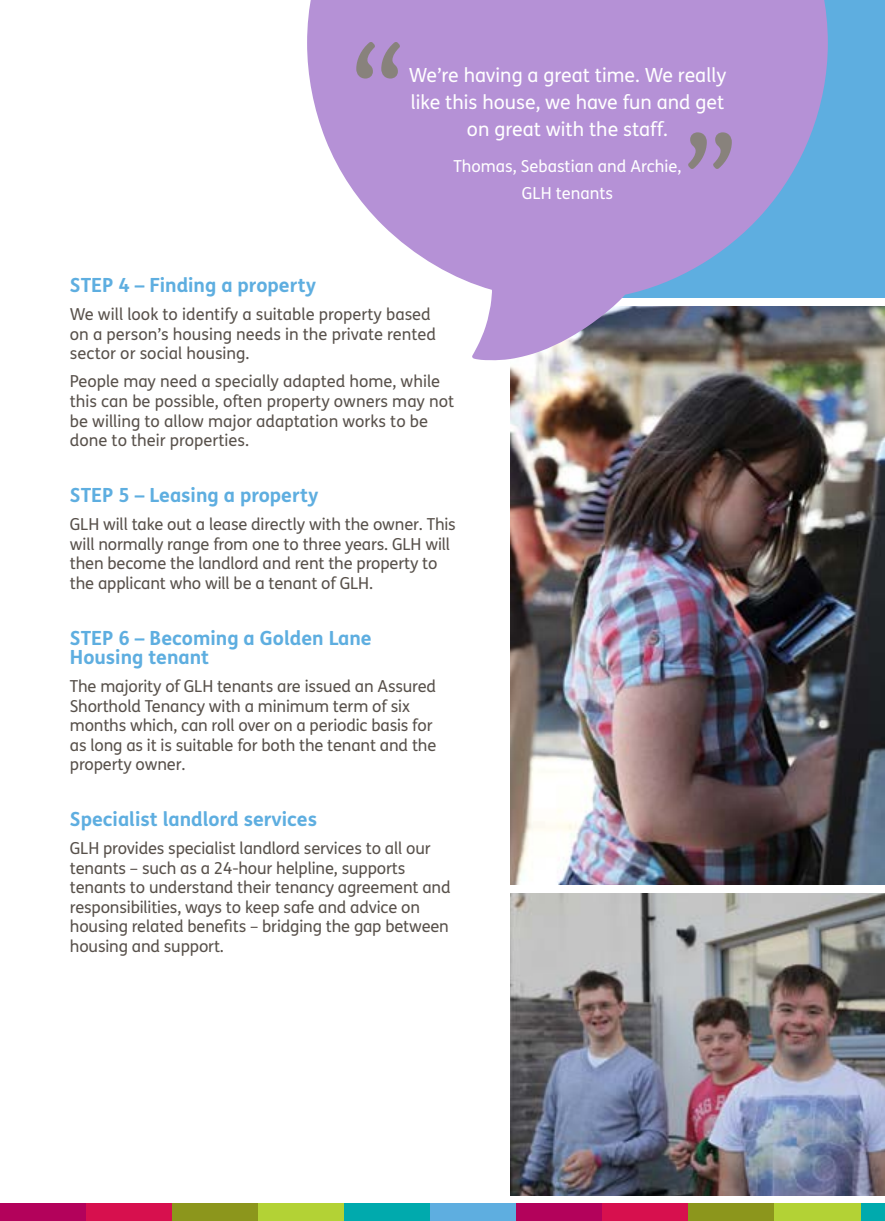
<style>
.page{position:relative;width:885px;height:1221px;background:#fff}
.page>*{position:absolute;margin:0;border:0;box-sizing:border-box;transform-origin:0 0}
.t1{font:126.75px "FS Mencap";color:#88827c}
.t2{font:700 19.5px/19.5px "FS Mencap";color:#5eaee0}
.t3{font:19.5px/27px "FS Mencap";color:#fff;text-align:center}
.t4{font:16.5px/19.5px "FS Mencap";letter-spacing:-.01em;color:#58514b}
.t5{font:16.5px/27px "FS Mencap";color:#fff;text-align:center}
</style>
<div class="page">
<div style="left:510px;top:0;width:374px;height:298px;background:#5eaee0"></div>
<img style="left:510px;top:893px;width:374px;height:302px">
<img style="left:510px;top:306px;width:374px;height:578px">
<svg style="left:307px;top:0;width:520px;height:360px;fill:#b591d6"></svg>
<div style="left:0;top:1203px;width:86px;height:17px;background:#b3025b"></div>
<div style="left:86px;top:1203px;width:86px;height:17px;background:#d7104e"></div>
<div style="left:172px;top:1203px;width:86px;height:17px;background:#8c961c"></div>
<div style="left:258px;top:1203px;width:86px;height:17px;background:#b3d235"></div>
<div style="left:860px;top:1203px;width:24px;height:17px;background:#00aaad"></div>
<div style="left:344px;top:1203px;width:86px;height:17px;background:#00aaad"></div>
<div style="left:430px;top:1203px;width:86px;height:17px;background:#5eaee0"></div>
<div style="left:516px;top:1203px;width:86px;height:17px;background:#b3025b"></div>
<div style="left:602px;top:1203px;width:86px;height:17px;background:#d7104e"></div>
<div style="left:688px;top:1203px;width:86px;height:17px;background:#8c961c"></div>
<div style="left:774px;top:1203px;width:86px;height:17px;background:#b3d235"></div>
<h1 class="t1" style="left:351px;top:17px;width:56px">“</h1>
<p class="t3" style="left:408px;top:62px;width:319px">We’re having a great time. We really like this house, we have fun and get on great with the staff.</p>
<p class="t5" style="left:453px;top:153px;width:229px">Thomas, Sebastian and Archie,<br>GLH tenants</p>
<h1 class="t1" style="left:682px;top:107px;width:56px">”</h1>
<p class="t2" style="left:70px;top:276px;width:247px">STEP 4 – Finding a property</p>
<p class="t4" style="left:70px;top:305px;width:367px">We will look to identify a suitable property based on a person’s housing needs in the private rented sector or social housing.</p>
<p class="t4" style="left:70px;top:372px;width:386px">People may need a specially adapted home, while this can be possible, often property owners may not be willing to allow major adaptation works to be done to their properties.</p>
<p class="t2" style="left:70px;top:485px;width:250px">STEP 5 – Leasing a property</p>
<p class="t4" style="left:70px;top:515px;width:387px">GLH will take out a lease directly with the owner. This will normally range from one to three years. GLH will then become the landlord and rent the property to the applicant who will be a tenant of GLH.</p>
<p class="t2" style="left:70px;top:628px;width:303px">STEP 6 – Becoming a Golden Lane<br>Housing tenant</p>
<p class="t4" style="left:70px;top:677px;width:368px">The majority of GLH tenants are issued an Assured Shorthold Tenancy with a minimum term of six months which, can roll over on a periodic basis for as long as it is suitable for both the tenant and the property owner.</p>
<p class="t2" style="left:70px;top:809px;width:249px">Specialist landlord services</p>
<p class="t4" style="left:70px;top:839px;width:382px">GLH provides specialist landlord services to all our tenants – such as a 24-hour helpline, supports tenants to understand their tenancy agreement and responsibilities, ways to keep safe and advice on housing related benefits – bridging the gap between housing and support.</p>
</div>
